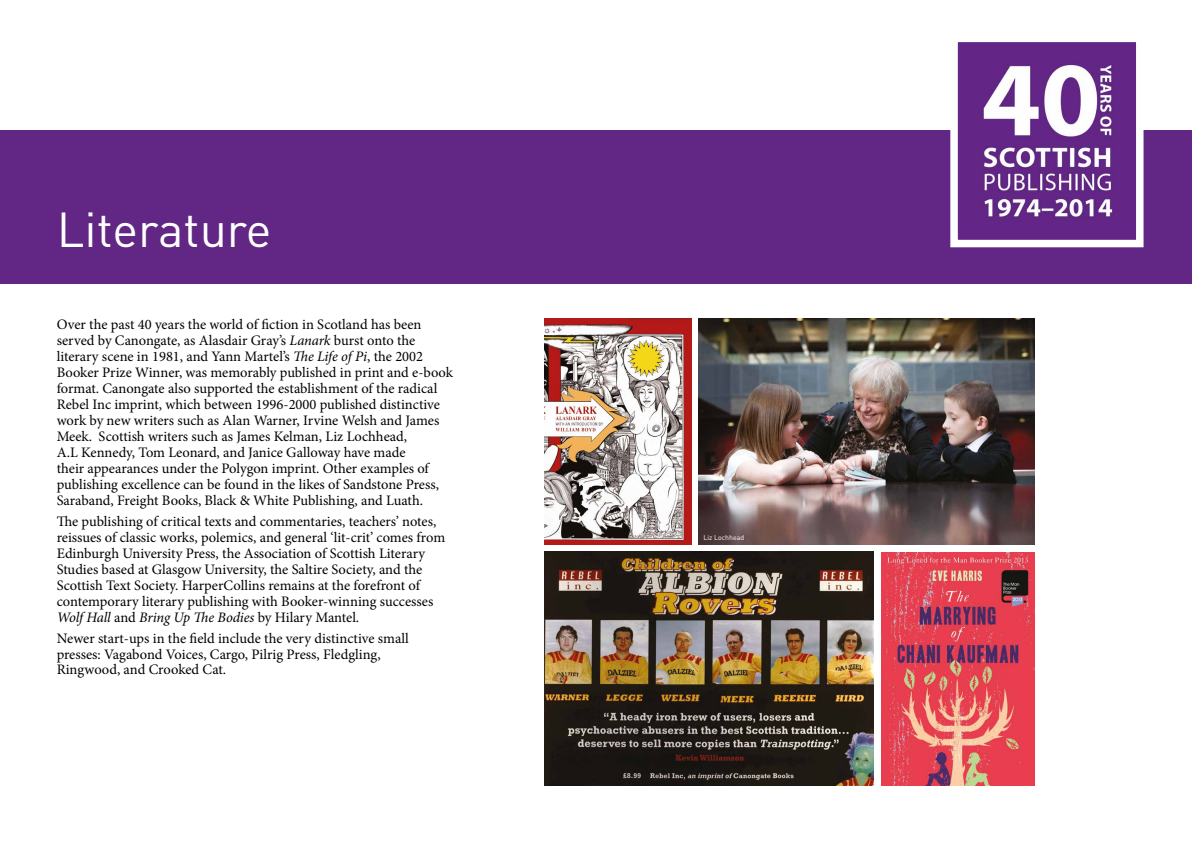
<style>
.page{position:relative;width:1192px;height:842px;background:#fff}
.page>*{position:absolute;margin:0;border:0;box-sizing:border-box;transform-origin:0 0}
.t1{font:48.5px "DIN Pro";color:#fff}
.t2{font:14.5px/15.9px "Minion Pro";letter-spacing:-.005em;color:#000}
.t3{font:7px "DIN Pro";color:#fff}
.s1{font-style:italic}
</style>
<div class="page">
<div style="left:0;top:130px;width:1192px;height:153px;background:#622684"></div>
<svg style="left:950px;top:42px;width:194px;height:206px"></svg>
<img style="left:544px;top:552px;width:330px;height:233px">
<img style="left:544px;top:319px;width:147px;height:225px">
<img style="left:698px;top:319px;width:337px;height:225px">
<img style="left:881px;top:552px;width:154px;height:233px">
<h1 class="t1" style="left:57px;top:197px;width:216px">Literature</h1>
<p class="t2" style="left:57px;top:317px;width:398px">Over the past 40 years the world of fiction in Scotland has been served by Canongate, as Alasdair Gray’s <span class="s1">Lanark</span> burst onto the literary scene in 1981, and Yann Martel’s <span class="s1">The Life of Pi</span>, the 2002<br>Booker Prize Winner, was memorably published in print and e-book format. Canongate also supported the establishment of the radical Rebel Inc imprint, which between 1996-2000 published distinctive work by new writers such as Alan Warner, Irvine Welsh and James Meek. Scottish writers such as James Kelman, Liz Lochhead,<br>A.L Kennedy, Tom Leonard, and Janice Galloway have made<br>their appearances under the Polygon imprint. Other examples of publishing excellence can be found in the likes of Sandstone Press, Saraband, Freight Books, Black &amp; White Publishing, and Luath.</p>
<p class="t2" style="left:57px;top:513px;width:390px">The publishing of critical texts and commentaries, teachers’ notes, reissues of classic works, polemics, and general ‘lit-crit’ comes from Edinburgh University Press, the Association of Scottish Literary Studies based at Glasgow University, the Saltire Society, and the Scottish Text Society. HarperCollins remains at the forefront of contemporary literary publishing with Booker-winning successes <span class="s1">Wolf Hall</span> and <span class="s1">Bring Up The Bodies</span> by Hilary Mantel.</p>
<p class="t2" style="left:57px;top:630px;width:354px">Newer start-ups in the field include the very distinctive small presses: Vagabond Voices, Cargo, Pilrig Press, Fledgling,<br>Ringwood, and Crooked Cat.</p>
<p class="t3" style="left:703px;top:533px;width:42px">Liz Lochhead</p>
</div>
